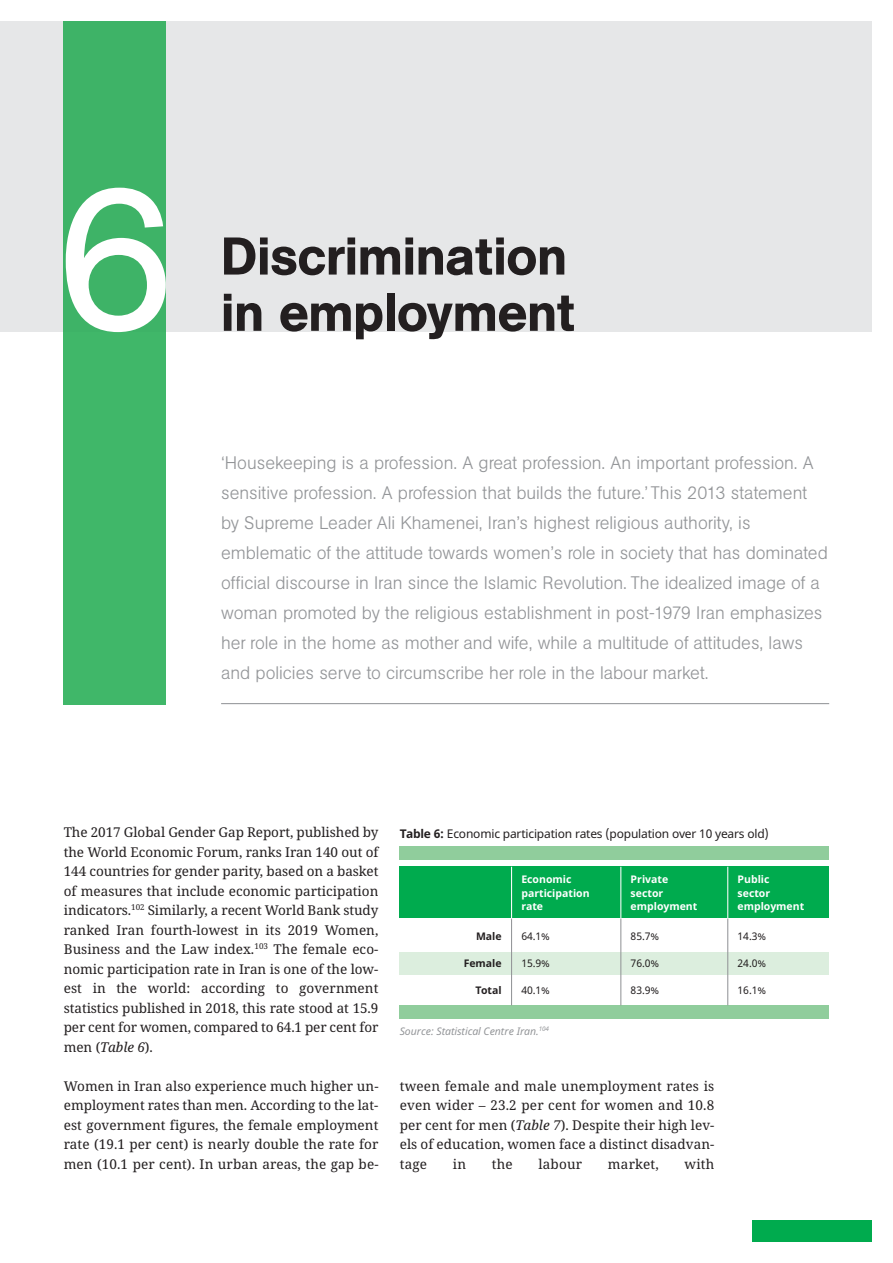
<style>
.page{position:relative;width:893px;height:1263px;background:#fff}
.page>*{position:absolute;margin:0;border:0;box-sizing:border-box;transform-origin:0 0}
.t1{font:202.5px "AG Book BQ";color:#fff}
.t2{font:500 52.5px/56.2px "AG Book BQ";color:#231f20}
.t3{font:300 18px/30px "AG Book BQ";color:#939598}
.t4{font:13.5px/19.5px "Noto Serif";letter-spacing:.005em;color:#231f20;text-align:justify}
.t5{font:12px "Noto Sans";letter-spacing:-.015em;color:#231f20}
.t6{font:700 10.5px/13.5px "Noto Sans";color:#fff}
.t7{font:10.5px "Noto Sans";letter-spacing:-.005em;color:#231f20}
.t8{font:italic 10.5px "Noto Sans";letter-spacing:-.005em;color:#939598}
.t9{font:700 10.5px "Noto Sans";letter-spacing:-.005em;color:#231f20}
.s1{font-style:italic}
.s2{font-weight:700}
</style>
<div class="page">
<div style="left:753px;top:1220px;width:119px;height:22px;background:#00ab4e"></div>
<div style="left:0;top:21px;width:872px;height:310px;background:#e6e7e8"></div>
<div style="left:64px;top:331px;width:102px;height:374px;background:#40b769"></div>
<div style="left:64px;top:21px;width:102px;height:310px;background:#3eb367"></div>
<hr style="left:221px;top:703px;width:608px;height:1px;background:#939598">
<div style="left:400px;top:867px;width:429px;height:51px;background:#00ab4e"></div>
<div style="left:400px;top:952px;width:429px;height:23px;background:#dceede"></div>
<div style="left:400px;top:1005px;width:429px;height:14px;background:#90cd9c"></div>
<hr style="left:727px;top:918px;width:1px;height:87px;background:#939598">
<hr style="left:620px;top:918px;width:1px;height:87px;background:#939598">
<hr style="left:511px;top:918px;width:1px;height:87px;background:#939598">
<hr style="left:727px;top:867px;width:1px;height:51px;background:#fff">
<hr style="left:620px;top:867px;width:1px;height:51px;background:#fff">
<hr style="left:511px;top:867px;width:1px;height:51px;background:#fff">
<div style="left:400px;top:846px;width:429px;height:13px;background:#90cd9c"></div>
<h1 class="t1" style="left:57px;top:192px;width:115px">6</h1>
<h2 class="t2" style="left:221px;top:233px;width:356px">Discrimination in employment</h2>
<p class="t3" style="left:221px;top:449px;width:608px">‘Housekeeping is a profession. A great profession. An important profession. A sensitive profession. A profession that builds the future.’ This 2013 statement by Supreme Leader Ali Khamenei, Iran’s highest religious authority, is emblematic of the attitude towards women’s role in society that has dominated official discourse in Iran since the Islamic Revolution. The idealized image of a woman promoted by the religious establishment in post-1979 Iran emphasizes her role in the home as mother and wife, while a multitude of attitudes, laws and policies serve to circumscribe her role in the labour market.</p>
<p class="t4" style="left:64px;top:824px;width:316px">The 2017 Global Gender Gap Report, published by the World Economic Forum, ranks Iran 140 out of 144 countries for gender parity, based on a basket of measures that include economic participation indicators.<sup>102</sup> Similarly, a recent World Bank study ranked Iran fourth-lowest in its 2019 Women, Business and the Law index.<sup>103</sup> The female eco&shy;nomic participation rate in Iran is one of the low&shy;est in the world: according to government statistics published in 2018, this rate stood at 15.9 per cent for women, compared to 64.1 per cent for men (<span class="s1">Table 6</span>).</p>
<p class="t4" style="left:64px;top:1078px;width:316px">Women in Iran also experience much higher un&shy;employment rates than men. According to the lat&shy;est government figures, the female employment rate (19.1 per cent) is nearly double the rate for men (10.1 per cent). In urban areas, the gap be-</p>
<p class="t4" style="left:400px;top:1078px;width:316px">tween female and male unemployment rates is even wider – 23.2 per cent for women and 10.8 per cent for men (<span class="s1">Table 7</span>). Despite their high lev&shy;els of education, women face a distinct disadvan&shy;tage</p>
<p class="t5" style="left:400px;top:828px;width:371px"><span class="s2">Table 6:</span> Economic participation rates (population over 10 years old)</p>
<p class="t6" style="left:521px;top:874px;width:70px">Economic participation rate</p>
<p class="t6" style="left:631px;top:874px;width:68px">Private sector employment</p>
<p class="t6" style="left:738px;top:874px;width:68px">Public sector employment</p>
<p class="t9" style="left:476px;top:932px;width:27px">Male</p>
<p class="t9" style="left:464px;top:959px;width:39px">Female</p>
<p class="t9" style="left:475px;top:986px;width:28px">Total</p>
<p class="t8" style="left:400px;top:1027px;width:151px">Source: Statistical Centre Iran.<sup>104</sup></p>
<p class="t7" style="left:631px;top:932px;width:30px">85.7%</p>
<p class="t7" style="left:631px;top:959px;width:30px">76.0%</p>
<p class="t7" style="left:631px;top:986px;width:30px">83.9%</p>
<p class="t7" style="left:521px;top:932px;width:30px">64.1%</p>
<p class="t7" style="left:521px;top:959px;width:30px">15.9%</p>
<p class="t7" style="left:521px;top:986px;width:30px">40.1%</p>
<p class="t7" style="left:738px;top:932px;width:30px">14.3%</p>
<p class="t7" style="left:738px;top:959px;width:30px">24.0%</p>
<p class="t7" style="left:738px;top:986px;width:30px">16.1%</p>
<p class="t4" style="left:453px;top:1156px;width:15px">in</p>
<p class="t4" style="left:492px;top:1156px;width:22px">the</p>
<p class="t4" style="left:538px;top:1156px;width:45px">labour</p>
<p class="t4" style="left:608px;top:1156px;width:52px">market,</p>
<p class="t4" style="left:684px;top:1156px;width:31px">with</p>
</div>
